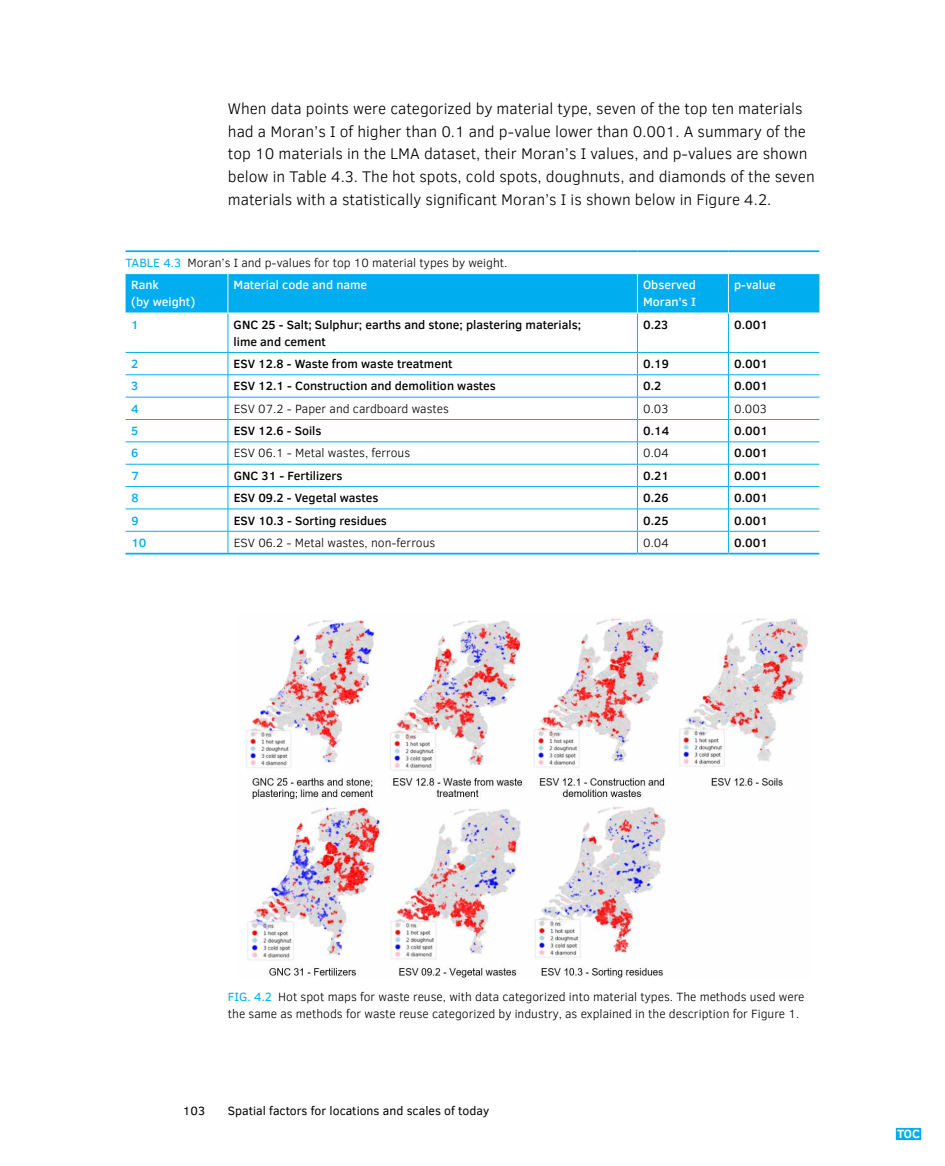
<style>
.page{position:relative;width:945px;height:1166px;background:#fff}
.page>*{position:absolute;margin:0;border:0;box-sizing:border-box;transform-origin:0 0}
.BODY_Normal{font:300 15.75px/22.8px "Clear Sans";color:#000}
.TABLE_Body_-_Left{font:300 12.25px/17.2px "Clear Sans";color:#000}
.TABLE_Body_-_Left-2{font:500 12.25px/17.2px "Clear Sans";color:#000}
.TABLE_Title_-_Left{font:500 12.25px/17.2px "Clear Sans";color:#fff}
.t1{font:12.25px "Clear Sans";color:#000}
.TABLE_Body_-_Left-3{font:500 12.25px "Clear Sans";color:#00aeef}
.t2{font:700 12.25px "Clear Sans";color:#fff}
.s1{font-weight:400;color:#00aeef}
</style>
<div class="page">
<div style="left:126px;top:274px;width:693px;height:39px;background:#00aeef"></div>
<hr style="left:228px;top:313px;width:1px;height:39px;background:#00aeef">
<hr style="left:637px;top:313px;width:1px;height:39px;background:#00aeef">
<hr style="left:728px;top:313px;width:1px;height:39px;background:#00aeef">
<hr style="left:126px;top:352px;width:102px;height:1px;background:#00aeef">
<hr style="left:228px;top:352px;width:409px;height:1px;background:#00aeef">
<hr style="left:637px;top:352px;width:91px;height:1px;background:#00aeef">
<hr style="left:728px;top:352px;width:91px;height:1px;background:#00aeef">
<hr style="left:126px;top:374px;width:102px;height:1px;background:#00aeef">
<hr style="left:228px;top:374px;width:409px;height:1px;background:#00aeef">
<hr style="left:637px;top:374px;width:91px;height:1px;background:#00aeef">
<hr style="left:728px;top:374px;width:91px;height:1px;background:#00aeef">
<hr style="left:126px;top:397px;width:102px;height:1px;background:#00aeef">
<hr style="left:228px;top:397px;width:409px;height:1px;background:#00aeef">
<hr style="left:637px;top:397px;width:91px;height:1px;background:#00aeef">
<hr style="left:728px;top:397px;width:91px;height:1px;background:#00aeef">
<hr style="left:126px;top:419px;width:102px;height:1px;background:#00aeef">
<hr style="left:228px;top:419px;width:409px;height:1px;background:#00aeef">
<hr style="left:637px;top:419px;width:91px;height:1px;background:#00aeef">
<hr style="left:728px;top:419px;width:91px;height:1px;background:#00aeef">
<hr style="left:126px;top:441px;width:102px;height:1px;background:#00aeef">
<hr style="left:228px;top:441px;width:409px;height:1px;background:#00aeef">
<hr style="left:637px;top:441px;width:91px;height:1px;background:#00aeef">
<hr style="left:728px;top:441px;width:91px;height:1px;background:#00aeef">
<hr style="left:126px;top:464px;width:102px;height:1px;background:#00aeef">
<hr style="left:228px;top:464px;width:409px;height:1px;background:#00aeef">
<hr style="left:637px;top:464px;width:91px;height:1px;background:#00aeef">
<hr style="left:728px;top:464px;width:91px;height:1px;background:#00aeef">
<hr style="left:126px;top:486px;width:102px;height:1px;background:#00aeef">
<hr style="left:228px;top:486px;width:409px;height:1px;background:#00aeef">
<hr style="left:637px;top:486px;width:91px;height:1px;background:#00aeef">
<hr style="left:728px;top:486px;width:91px;height:1px;background:#00aeef">
<hr style="left:126px;top:508px;width:102px;height:1px;background:#00aeef">
<hr style="left:228px;top:508px;width:409px;height:1px;background:#00aeef">
<hr style="left:637px;top:508px;width:91px;height:1px;background:#00aeef">
<hr style="left:728px;top:508px;width:91px;height:1px;background:#00aeef">
<hr style="left:126px;top:531px;width:102px;height:1px;background:#00aeef">
<hr style="left:228px;top:531px;width:409px;height:1px;background:#00aeef">
<svg style="left:228px;top:353px;width:1px;height:200px"></svg>
<hr style="left:637px;top:531px;width:91px;height:1px;background:#00aeef">
<svg style="left:637px;top:353px;width:1px;height:200px"></svg>
<hr style="left:728px;top:531px;width:91px;height:1px;background:#00aeef">
<svg style="left:728px;top:353px;width:1px;height:200px"></svg>
<hr style="left:126px;top:250px;width:102px;height:2px;background:#00aeef">
<hr style="left:228px;top:250px;width:409px;height:2px;background:#00aeef">
<hr style="left:637px;top:250px;width:91px;height:2px;background:#00aeef">
<hr style="left:728px;top:250px;width:91px;height:2px;background:#00aeef">
<hr style="left:228px;top:274px;width:1px;height:39px;background:#fff">
<hr style="left:228px;top:313px;width:409px;height:1px;background:#fff">
<hr style="left:637px;top:274px;width:1px;height:39px;background:#fff">
<hr style="left:637px;top:313px;width:91px;height:1px;background:#fff">
<hr style="left:728px;top:274px;width:1px;height:39px;background:#fff">
<hr style="left:728px;top:313px;width:91px;height:1px;background:#fff">
<hr style="left:126px;top:553px;width:102px;height:1px;background:#00aeef">
<hr style="left:228px;top:553px;width:409px;height:1px;background:#00aeef">
<hr style="left:637px;top:553px;width:91px;height:1px;background:#00aeef">
<hr style="left:728px;top:553px;width:91px;height:1px;background:#00aeef">
<img style="left:244px;top:618px;width:564px;height:360px">
<div style="left:895px;top:1127px;width:27px;height:13px;background:#00aeef;border:1px solid #fff"></div>
<p class="BODY_Normal" style="left:228px;top:97px;width:588px">When data points were categorized by material type, seven of the top ten materials had a Moran’s I of higher than 0.1 and p-value lower than 0.001. A summary of the top 10 materials in the LMA dataset, their Moran’s I values, and p-values are shown below in Table 4.3. The hot spots, cold spots, doughnuts, and diamonds of the seven materials with a statistically significant Moran’s I is shown below in Figure 4.2.</p>
<p class="TABLE_Body_-_Left" style="left:126px;top:254px;width:383px"><span class="s1">Table 4.3</span> Moran’s I and p-values for top 10 material types by weight.</p>
<p class="TABLE_Title_-_Left" style="left:131px;top:276px;width:66px">Rank<br>(by weight)</p>
<p class="TABLE_Title_-_Left" style="left:234px;top:276px;width:135px">Material code and name</p>
<p class="TABLE_Title_-_Left" style="left:643px;top:276px;width:54px">Observed<br>Moran’s I</p>
<p class="TABLE_Title_-_Left" style="left:734px;top:276px;width:43px">p-value</p>
<p class="TABLE_Body_-_Left-3" style="left:131px;top:316px;width:9px">1</p>
<p class="TABLE_Body_-_Left-2" style="left:234px;top:315px;width:349px">GNC 25 - Salt; Sulphur; earths and stone; plastering materials; lime and cement</p>
<p class="TABLE_Body_-_Left-2" style="left:643px;top:315px;width:27px">0.23</p>
<p class="TABLE_Body_-_Left-2" style="left:734px;top:315px;width:35px">0.001</p>
<p class="TABLE_Body_-_Left-3" style="left:131px;top:355px;width:9px">2</p>
<p class="TABLE_Body_-_Left-2" style="left:234px;top:355px;width:220px">ESV 12.8 - Waste from waste treatment</p>
<p class="TABLE_Body_-_Left-2" style="left:643px;top:355px;width:27px">0.19</p>
<p class="TABLE_Body_-_Left-2" style="left:734px;top:355px;width:35px">0.001</p>
<p class="TABLE_Body_-_Left-3" style="left:131px;top:377px;width:9px">3</p>
<p class="TABLE_Body_-_Left-2" style="left:234px;top:377px;width:264px">ESV 12.1 - Construction and demolition wastes</p>
<p class="TABLE_Body_-_Left-2" style="left:643px;top:377px;width:20px">0.2</p>
<p class="TABLE_Body_-_Left-2" style="left:734px;top:377px;width:35px">0.001</p>
<p class="TABLE_Body_-_Left-3" style="left:131px;top:400px;width:9px">4</p>
<p class="TABLE_Body_-_Left" style="left:234px;top:400px;width:217px">ESV 07.2 - Paper and cardboard wastes</p>
<p class="TABLE_Body_-_Left" style="left:643px;top:400px;width:27px">0.03</p>
<p class="TABLE_Body_-_Left" style="left:734px;top:400px;width:34px">0.003</p>
<p class="TABLE_Body_-_Left-3" style="left:131px;top:422px;width:9px">5</p>
<p class="TABLE_Body_-_Left-2" style="left:234px;top:422px;width:89px">ESV 12.6 - Soils</p>
<p class="TABLE_Body_-_Left-2" style="left:643px;top:422px;width:28px">0.14</p>
<p class="TABLE_Body_-_Left-2" style="left:734px;top:422px;width:35px">0.001</p>
<p class="TABLE_Body_-_Left-3" style="left:131px;top:445px;width:9px">6</p>
<p class="TABLE_Body_-_Left" style="left:234px;top:444px;width:178px">ESV 06.1 - Metal wastes, ferrous</p>
<p class="TABLE_Body_-_Left" style="left:643px;top:444px;width:27px">0.04</p>
<p class="TABLE_Body_-_Left-2" style="left:734px;top:444px;width:35px">0.001</p>
<p class="TABLE_Body_-_Left-3" style="left:131px;top:467px;width:9px">7</p>
<p class="TABLE_Body_-_Left-2" style="left:234px;top:467px;width:110px">GNC 31 - Fertilizers</p>
<p class="TABLE_Body_-_Left-2" style="left:643px;top:467px;width:27px">0.21</p>
<p class="TABLE_Body_-_Left-2" style="left:734px;top:467px;width:35px">0.001</p>
<p class="TABLE_Body_-_Left-3" style="left:131px;top:489px;width:9px">8</p>
<p class="TABLE_Body_-_Left-2" style="left:234px;top:489px;width:146px">ESV 09.2 - Vegetal wastes</p>
<p class="TABLE_Body_-_Left-2" style="left:643px;top:489px;width:27px">0.26</p>
<p class="TABLE_Body_-_Left-2" style="left:734px;top:489px;width:35px">0.001</p>
<p class="TABLE_Body_-_Left-3" style="left:131px;top:512px;width:9px">9</p>
<p class="TABLE_Body_-_Left-2" style="left:234px;top:511px;width:155px">ESV 10.3 - Sorting residues</p>
<p class="TABLE_Body_-_Left-2" style="left:643px;top:511px;width:27px">0.25</p>
<p class="TABLE_Body_-_Left-2" style="left:734px;top:511px;width:35px">0.001</p>
<p class="TABLE_Body_-_Left-3" style="left:131px;top:534px;width:17px">10</p>
<p class="TABLE_Body_-_Left" style="left:234px;top:534px;width:203px">ESV 06.2 - Metal wastes, non-ferrous</p>
<p class="TABLE_Body_-_Left" style="left:643px;top:534px;width:27px">0.04</p>
<p class="TABLE_Body_-_Left-2" style="left:734px;top:534px;width:35px">0.001</p>
<p class="TABLE_Body_-_Left" style="left:228px;top:988px;width:578px"><span class="s1">FIG. 4.2</span> Hot spot maps for waste reuse, with data categorized into material types. The methods used were the same as methods for waste reuse categorized by industry, as explained in the description for Figure 1.</p>
<p class="t1" style="left:183px;top:1102px;width:24px">103</p>
<p class="t1" style="left:228px;top:1102px;width:263px">Spatial factors for locations and scales of today</p>
<p class="t2" style="left:897px;top:1124px;width:25px">TOC</p>
</div>
